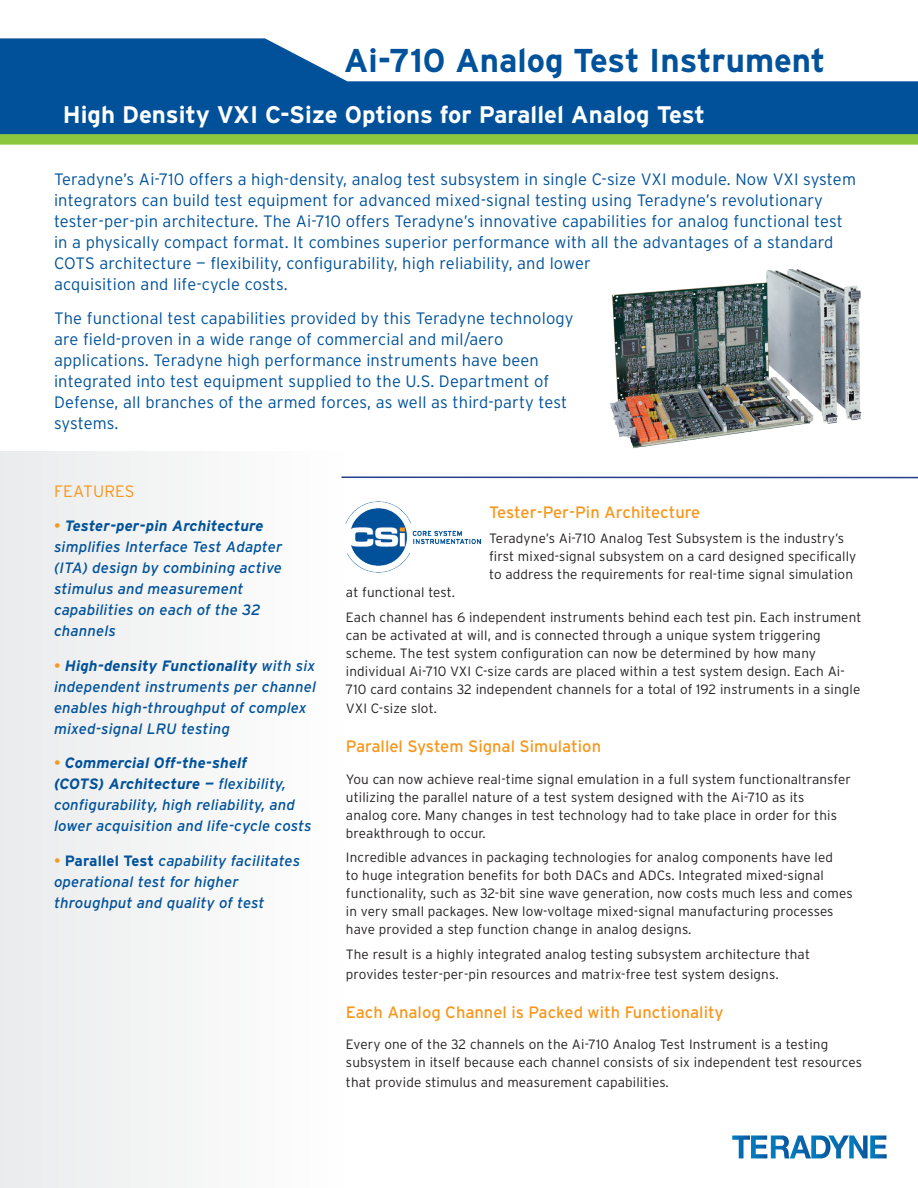
<style>
.page{position:relative;width:918px;height:1188px;background:#fff}
.page>*{position:absolute;margin:0;border:0;box-sizing:border-box;transform-origin:0 0}
.Product_Name{font:700 33px "Interstate";color:#01529a}
.front_page_headline{font:700 24px "Interstate";color:#fff}
.introduction{font:300 16.5px/21px "Interstate";letter-spacing:.01em;color:#01529a}
.orange_subhead{font:16.5px "Interstate";color:#f7971d}
.green_subheads{font:300 16.5px "Interstate";letter-spacing:.01em;color:#f7971d}
.bullets{font:italic 15px/21px "Interstate";letter-spacing:.01em;color:#01529a}
.body_copy{font:300 13.5px/18px "Interstate";letter-spacing:.01em;color:#231f20}
.s1{font-style:normal;color:#f7971d}
.s2{font-weight:700}
.s3{font-weight:700;font-style:normal}
</style>
<div class="page">
<svg style="left:0;top:38px;width:918px;height:96px;fill:#01519a"></svg>
<div style="left:0;top:134px;width:918px;height:11px;background:#8bc63e"></div>
<svg style="left:732px;top:1136px;width:155px;height:22px"></svg>
<div style="left:0;top:451px;width:343px;height:737px;background:#f4f4f5"></div>
<img style="left:610px;top:269px;width:252px;height:180px">
<img style="left:346px;top:501px;width:134px;height:71px">
<hr style="left:341px;top:476px;width:577px;height:2px;background:#253f8e">
<p class="Product_Name" style="left:344px;top:42px;width:483px">Ai-710 Analog Test Instrument</p>
<p class="front_page_headline" style="left:63px;top:101px;width:644px">High Density VXI C-Size Options for Parallel Analog Test</p>
<p class="introduction" style="left:54px;top:168px;width:804px">Teradyne’s Ai-710 offers a high-density, analog test subsystem in single C-size VXI module. Now VXI system integrators can build test equipment for advanced mixed-signal testing using Teradyne’s revolutionary tester-per-pin architecture. The Ai-710 offers Teradyne’s innovative capabilities for analog functional test in a physically compact format. It combines superior performance with all the advantages of a standard COTS architecture — flexibility, configurability, high reliability, and lower<br>acquisition and life-cycle costs.</p>
<p class="introduction" style="left:54px;top:308px;width:521px">The functional test capabilities provided by this Teradyne technology are field-proven in a wide range of commercial and mil/aero applications. Teradyne high performance instruments have been integrated into test equipment supplied to the U.S. Department of Defense, all branches of the armed forces, as well as third-party test systems.</p>
<p class="green_subheads" style="left:54px;top:481px;width:82px">FEATURES</p>
<p class="bullets" style="left:54px;top:515px;width:230px"><span class="s1">•</span> <span class="s2">Tester-per-pin Architecture </span>simplifies Interface Test Adapter (ITA) design by combining active stimulus and measurement capabilities on each of the 32 channels</p>
<p class="bullets" style="left:54px;top:655px;width:264px"><span class="s1">•</span> <span class="s2">High-density Functionality</span> with six independent instruments per channel enables high-throughput of complex mixed-signal LRU testing</p>
<p class="bullets" style="left:54px;top:752px;width:259px"><span class="s1">•</span> <span class="s2">Commercial Off-the-shelf<br>(COTS) Architecture —</span> flexibility, configurability, high reliability, and lower acquisition and life-cycle costs</p>
<p class="bullets" style="left:54px;top:850px;width:248px"><span class="s1">•</span> <span class="s3">Parallel Test</span> capability facilitates operational test for higher throughput and quality of test</p>
<p class="orange_subhead" style="left:489px;top:503px;width:213px">Tester-Per-Pin Architecture</p>
<p class="body_copy" style="left:489px;top:529px;width:369px">Teradyne’s Ai-710 Analog Test Subsystem is the industry’s first mixed-signal subsystem on a card designed specifically to address the requirements for real-time signal simulation</p>
<p class="body_copy" style="left:346px;top:583px;width:111px">at functional test.</p>
<p class="body_copy" style="left:346px;top:608px;width:517px">Each channel has 6 independent instruments behind each test pin. Each instrument can be activated at will, and is connected through a unique system triggering scheme. The test system configuration can now be determined by how many individual Ai-710 VXI C-size cards are placed within a test system design. Each Ai-710 card contains 32 independent channels for a total of 192 instruments in a single</p>
<p class="body_copy" style="left:346px;top:699px;width:92px">VXI C-size slot.</p>
<p class="orange_subhead" style="left:346px;top:737px;width:257px">Parallel System Signal Simulation</p>
<p class="body_copy" style="left:346px;top:770px;width:507px">You can now achieve real-time signal emulation in a full system functionaltransfer utilizing the parallel nature of a test system designed with the Ai-710 as its<br>analog core. Many changes in test technology had to take place in order for this breakthrough to occur.</p>
<p class="body_copy" style="left:346px;top:848px;width:508px">Incredible advances in packaging technologies for analog components have led<br>to huge integration benefits for both DACs and ADCs. Integrated mixed-signal functionality, such as 32-bit sine wave generation, now costs much less and comes in very small packages. New low-voltage mixed-signal manufacturing processes have provided a step function change in analog designs.</p>
<p class="body_copy" style="left:346px;top:944px;width:466px;line-height:19.5px">The result is a highly integrated analog testing subsystem architecture that provides tester-per-pin resources and matrix-free test system designs.</p>
<p class="orange_subhead" style="left:346px;top:1003px;width:379px">Each Analog Channel is Packed with Functionality</p>
<p class="body_copy" style="left:346px;top:1035px;width:518px">Every one of the 32 channels on the Ai-710 Analog Test Instrument is a testing subsystem in itself because each channel consists of six independent test resources</p>
<p class="body_copy" style="left:346px;top:1073px;width:324px">that provide stimulus and measurement capabilities.</p>
</div>
